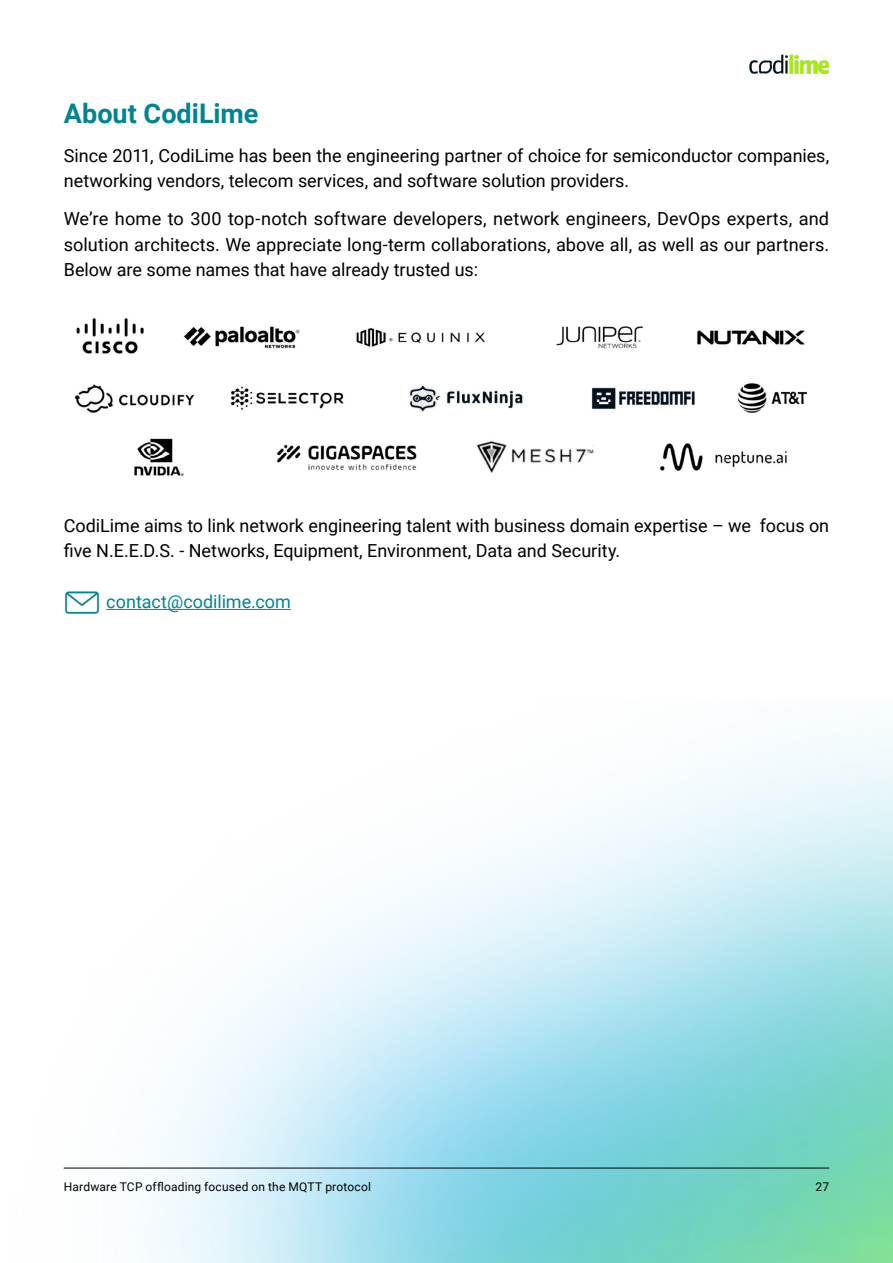
<style>
.page{position:relative;width:893px;height:1263px;background:#fff}
.page>*{position:absolute;margin:0;border:0;box-sizing:border-box;transform-origin:0 0}
.t1{font:700 27px "Roboto";color:#008394}
.t2{font:18px/25.5px "Roboto";color:#000}
.t3{font:18px "Roboto";color:#008394}
.t4{font:12px "Roboto";letter-spacing:.015em;color:#000}
</style>
<div class="page">
<img style="left:63px;top:608px;width:830px;height:655px">
<img style="left:749px;top:54px;width:80px;height:20px">
<hr style="left:64px;top:1168px;width:765px;height:1px;background:#020203">
<hr style="left:106px;top:609px;width:185px;height:1px;background:#008394">
<img style="left:74px;top:318px;width:734px;height:158px">
<img style="left:64px;top:591px;width:36px;height:23px">
<h1 class="t1" style="left:64px;top:95px;width:196px">About CodiLime</h1>
<p class="t2" style="left:64px;top:142px;width:767px">Since 2011, CodiLime has been the engineering partner of choice for semiconductor companies, networking vendors, telecom services, and software solution providers.</p>
<p class="t2" style="left:64px;top:206px;width:767px;text-align:justify">We’re home to 300 top-notch software developers, network engineers, DevOps experts, and solution architects. We appreciate long-term collaborations, above all, as well as our partners.<br>Below are some names that have already trusted us:</p>
<p class="t2" style="left:64px;top:512px;width:767px">CodiLime aims to link network engineering talent with business domain expertise – we focus on five N.E.E.D.S. - Networks, Equipment, Environment, Data and Security.</p>
<p class="t3" style="left:106px;top:589px;width:186px">contact@codilime.com</p>
<p class="t4" style="left:64px;top:1178px;width:309px">Hardware TCP offloading focused on the MQTT protocol</p>
<p class="t4" style="left:815px;top:1178px;width:15px">27</p>
</div>
